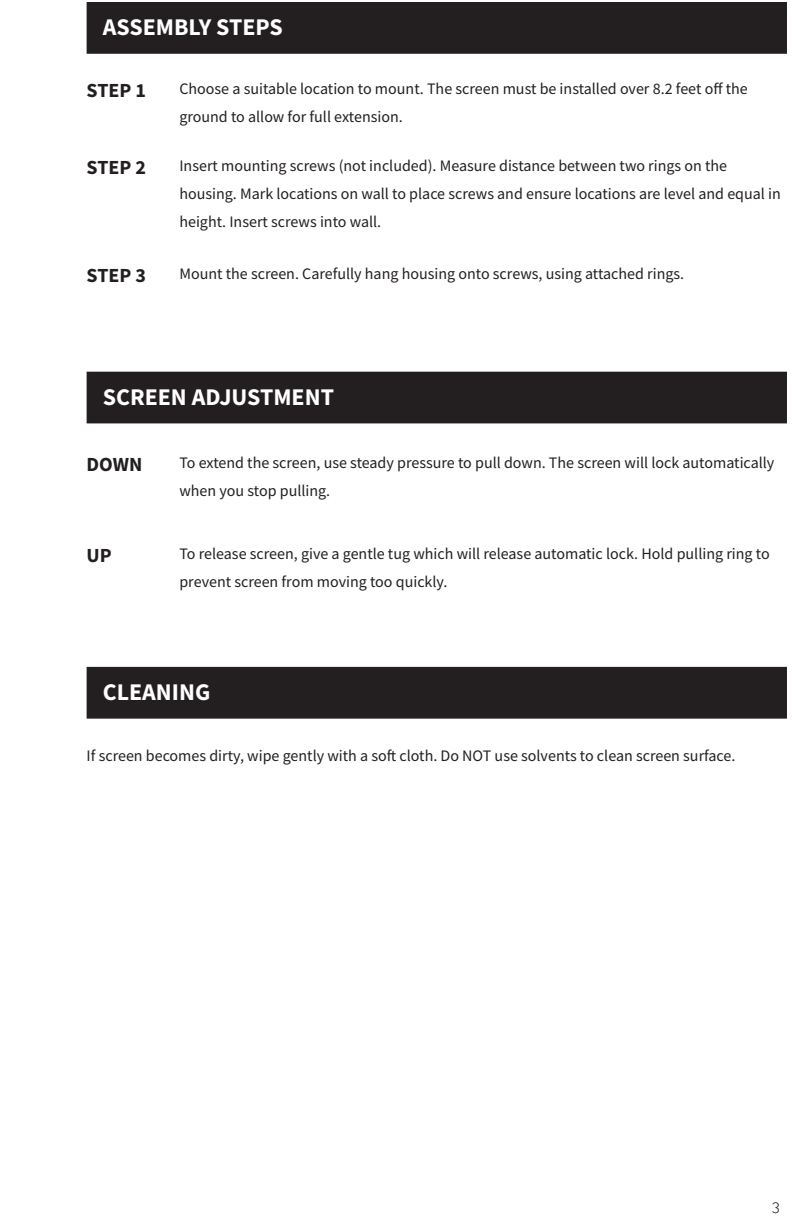
<style>
.page{position:relative;width:792px;height:1224px;background:#fff}
.page>*{position:absolute;margin:0;border:0;box-sizing:border-box;transform-origin:0 0}
.t1{font:700 24px "Source Sans Pro";color:#fff}
.t2{font:700 20px "Source Sans Pro";color:#231f20}
.t3{font:16px/28px "Source Sans Pro";color:#231f20}
.t4{font:300 16px "Inter Face";color:#231f20}
</style>
<div class="page">
<div style="left:88px;top:373px;width:698px;height:49px;background:#231f20"></div>
<div style="left:87px;top:372px;width:700px;height:51px;border:2px solid #231f20"></div>
<div style="left:88px;top:3px;width:698px;height:50px;background:#231f20"></div>
<div style="left:87px;top:2px;width:700px;height:52px;border:2px solid #231f20"></div>
<div style="left:88px;top:668px;width:698px;height:49px;background:#231f20"></div>
<div style="left:87px;top:667px;width:700px;height:52px;border:2px solid #231f20"></div>
<p class="t1" style="left:103px;top:11px;width:182px">ASSEMBLY STEPS</p>
<p class="t2" style="left:87px;top:77px;width:61px">STEP 1</p>
<p class="t2" style="left:87px;top:154px;width:61px">STEP 2</p>
<p class="t3" style="left:179px;top:75px;width:570px">Choose a suitable location to mount. The screen must be installed over 8.2 feet off the ground to allow for full extension.</p>
<p class="t3" style="left:179px;top:152px;width:603px">Insert mounting screws (not included). Measure distance between two rings on the housing. Mark locations on wall to place screws and ensure locations are level and equal in height. Insert screws into wall.</p>
<p class="t2" style="left:87px;top:261px;width:61px">STEP 3</p>
<p class="t3" style="left:179px;top:259px;width:506px">Mount the screen. Carefully hang housing onto screws, using attached rings.</p>
<p class="t1" style="left:103px;top:381px;width:233px">SCREEN ADJUSTMENT</p>
<p class="t2" style="left:87px;top:451px;width:57px">DOWN</p>
<p class="t2" style="left:87px;top:542px;width:27px">UP</p>
<p class="t3" style="left:179px;top:449px;width:597px">To extend the screen, use steady pressure to pull down. The screen will lock automatically when you stop pulling.</p>
<p class="t3" style="left:179px;top:539px;width:592px">To release screen, give a gentle tug which will release automatic lock. Hold pulling ring to prevent screen from moving too quickly.</p>
<p class="t1" style="left:103px;top:676px;width:109px">CLEANING</p>
<p class="t3" style="left:87px;top:742px;width:650px">If screen becomes dirty, wipe gently with a soft cloth. Do NOT use solvents to clean screen surface.</p>
<p class="t4" style="left:772px;top:1198px;width:10px">3</p>
</div>
